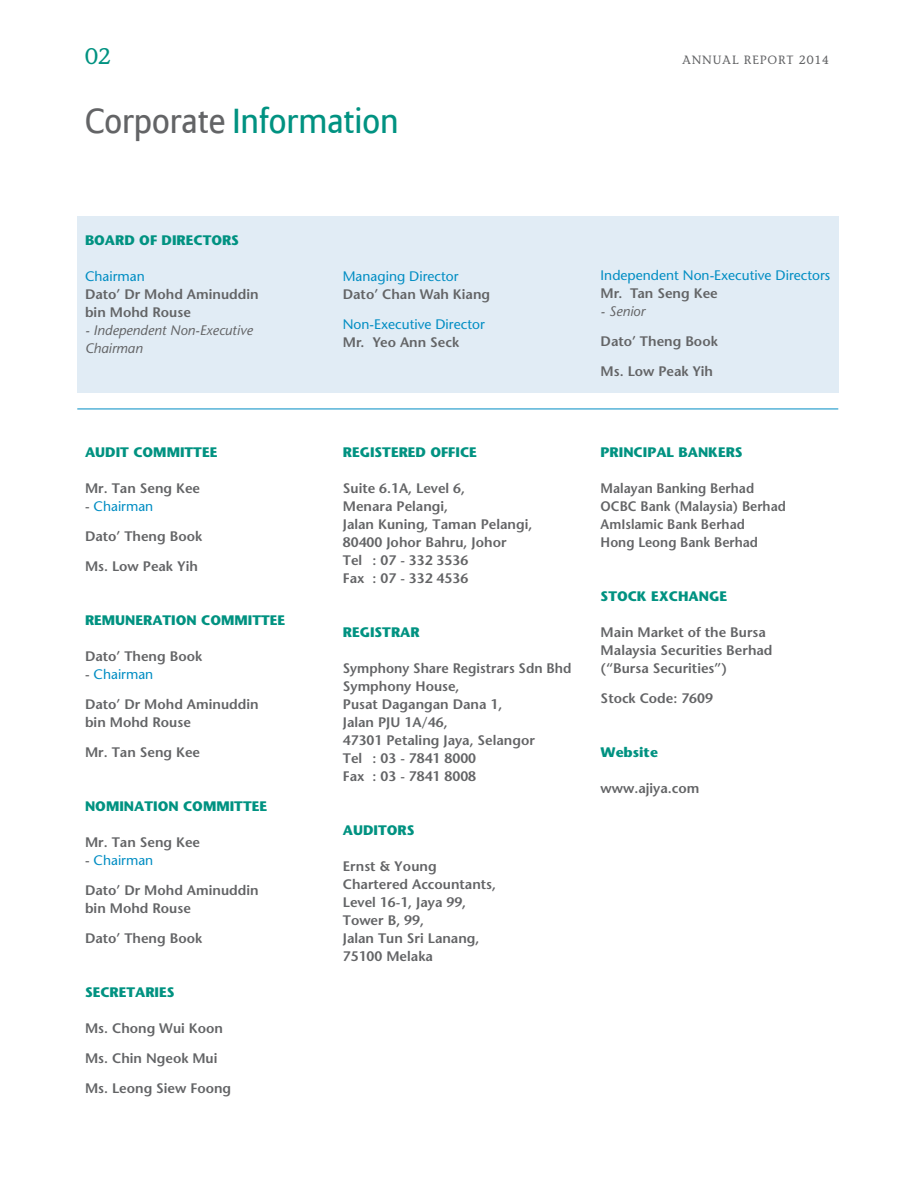
<style>
.page{position:relative;width:918px;height:1188px;background:#fff}
.page>*{position:absolute;margin:0;border:0;box-sizing:border-box;transform-origin:0 0}
.t1{font:34.5px "Allianz Sans";color:#009281}
.t2{font:22.5px "Stone Informal";color:#009281}
.t3{font:600 13.8px/18px "Stone Sans";color:#636466}
.t4{font:700 13.8px "Stone Sans";color:#009281}
.t5{font:600 13.8px/18px "Stone Sans";color:#636466;scale:.95 1}
.t6{font:13.8px "Stone Sans";color:#008dc3}
.t7{font:italic 13.8px/18px "Stone Sans";color:#636466}
.t8{font:12px "Stone Informal";letter-spacing:.075em;color:#636466}
.s1{color:#636466}
.s2{font-weight:400;color:#008dc3}
</style>
<div class="page">
<div style="left:78px;top:216px;width:761px;height:177px;background:#e1ecf5"></div>
<hr style="left:77px;top:409px;width:761px;height:1px;background:#008dc3">
<h2 class="t2" style="left:85px;top:42px;width:27px">02</h2>
<p class="t8" style="left:682px;top:52px;width:149px">ANNUAL REPORT 2014</p>
<h1 class="t1" style="left:85px;top:100px;width:315px"><span class="s1">Corporate</span> Information</h1>
<p class="t4" style="left:85px;top:231px;width:21px">BOAR</p>
<p class="t4" style="left:124px;top:231px;width:57px">D OF DIRECTORS</p>
<p class="t6" style="left:85px;top:268px;width:61px">Chairman</p>
<p class="t3" style="left:85px;top:285px;width:175px">Dato’ Dr Mohd Aminuddin bin Mohd Rouse</p>
<p class="t7" style="left:85px;top:321px;width:169px">- Independent Non-Executive<br>Chairman</p>
<p class="t4" style="left:85px;top:444px;width:59px">AUDIT COMMITTEE</p>
<p class="t3" style="left:85px;top:479px;width:117px">Mr. Tan Seng Kee</p>
<p class="t3" style="left:85px;top:491px;width:119px;line-height:30px">- <span class="s2">Chairman<br></span>Dato’ Theng Book<br>Ms. Low Peak Yih</p>
<p class="t4" style="left:85px;top:612px;width:11px">REM</p>
<p class="t4" style="left:115px;top:612px;width:20px">UNERATION</p>
<p class="t4" style="left:201px;top:612px;width:11px">COMMITTEE</p>
<p class="t3" style="left:85px;top:647px;width:119px">Dato’ Theng Book</p>
<p class="t3" style="left:85px;top:659px;width:175px;line-height:30px">- <span class="s2">Chairman<br></span>Dato’ Dr Mohd Aminuddin</p>
<p class="t3" style="left:85px;top:707px;width:117px;line-height:30px">bin Mohd Rouse<br>Mr. Tan Seng Kee</p>
<p class="t4" style="left:85px;top:798px;width:11px">NOMINATION</p>
<p class="t4" style="left:183px;top:798px;width:11px">COMMITTEE</p>
<p class="t3" style="left:85px;top:833px;width:117px">Mr. Tan Seng Kee</p>
<p class="t3" style="left:85px;top:845px;width:175px;line-height:30px">- <span class="s2">Chairman<br></span>Dato’ Dr Mohd Aminuddin</p>
<p class="t3" style="left:85px;top:893px;width:119px;line-height:30px">bin Mohd Rouse<br>Dato’ Theng Book</p>
<p class="t4" style="left:85px;top:984px;width:10px">SECRETARIES</p>
<p class="t3" style="left:85px;top:1013px;width:148px;line-height:30px">Ms. Chong Wui Koon<br>Ms. Chin Ngeok Mui<br>Ms. Leong Siew Foong</p>
<p class="t6" style="left:343px;top:268px;width:117px">Managing Director</p>
<p class="t3" style="left:343px;top:285px;width:149px">Dato’ Chan Wah Kiang</p>
<p class="t6" style="left:343px;top:316px;width:144px">Non-Executive Director</p>
<p class="t3" style="left:343px;top:333px;width:118px">Mr. Yeo Ann Seck</p>
<p class="t4" style="left:343px;top:444px;width:36px">REGISTERE</p>
<p class="t4" style="left:416px;top:444px;width:48px">D OFFICE</p>
<p class="t3" style="left:343px;top:479px;width:191px">Suite 6.1A, Level 6,<br>Menara Pelangi,<br>Jalan Kuning, Taman Pelangi,<br>80400 Johor Bahru, Johor<br>Tel : 07 - 332 3536<br>Fax : 07 - 332 4536</p>
<p class="t4" style="left:343px;top:624px;width:37px">REGISTRAR</p>
<p class="t3" style="left:343px;top:659px;width:230px">Symphony Share Registrars Sdn Bhd<br>Symphony House,<br>Pusat Dagangan Dana 1,<br>Jalan PJU 1A/46,<br>47301 Petaling Jaya, Selangor<br>Tel : 03 - 7841 8000<br>Fax : 03 - 7841 8008</p>
<p class="t4" style="left:343px;top:822px;width:40px">AUDITORS</p>
<p class="t3" style="left:343px;top:857px;width:155px">Ernst &amp; Young<br>Chartered Accountants,<br>Level 16-1, Jaya 99,<br>Tower B, 99,<br>Jalan Tun Sri Lanang,<br>75100 Melaka</p>
<p class="t6" style="left:601px;top:267px;width:231px">Independent Non-Executive Directors</p>
<p class="t3" style="left:601px;top:284px;width:119px">Mr. Tan Seng Kee</p>
<p class="t7" style="left:601px;top:302px;width:46px">- Senior</p>
<p class="t3" style="left:601px;top:326px;width:119px;line-height:30px">Dato’ Theng Book<br>Ms. Low Peak Yih</p>
<p class="t4" style="left:601px;top:444px;width:10px">PRINCIPAL</p>
<p class="t4" style="left:679px;top:444px;width:20px">BANKERS</p>
<p class="t5" style="left:601px;top:479px;width:197px">Malayan Banking Berhad<br>OCBC Bank (Malaysia) Berhad<br>AmIslamic Bank Berhad<br>Hong Leong Bank Berhad</p>
<p class="t4" style="left:601px;top:588px;width:11px">STOCK</p>
<p class="t4" style="left:651px;top:588px;width:29px">EXCHAN</p>
<p class="t4" style="left:709px;top:588px;width:18px">GE</p>
<p class="t3" style="left:601px;top:623px;width:173px">Main Market of the Bursa<br>Malaysia Securities Berhad (“Bursa Securities”)</p>
<p class="t3" style="left:601px;top:689px;width:114px">Stock Code: 7609</p>
<p class="t4" style="left:601px;top:744px;width:59px">Website</p>
<p class="t3" style="left:601px;top:779px;width:100px">www.ajiya.com</p>
</div>
